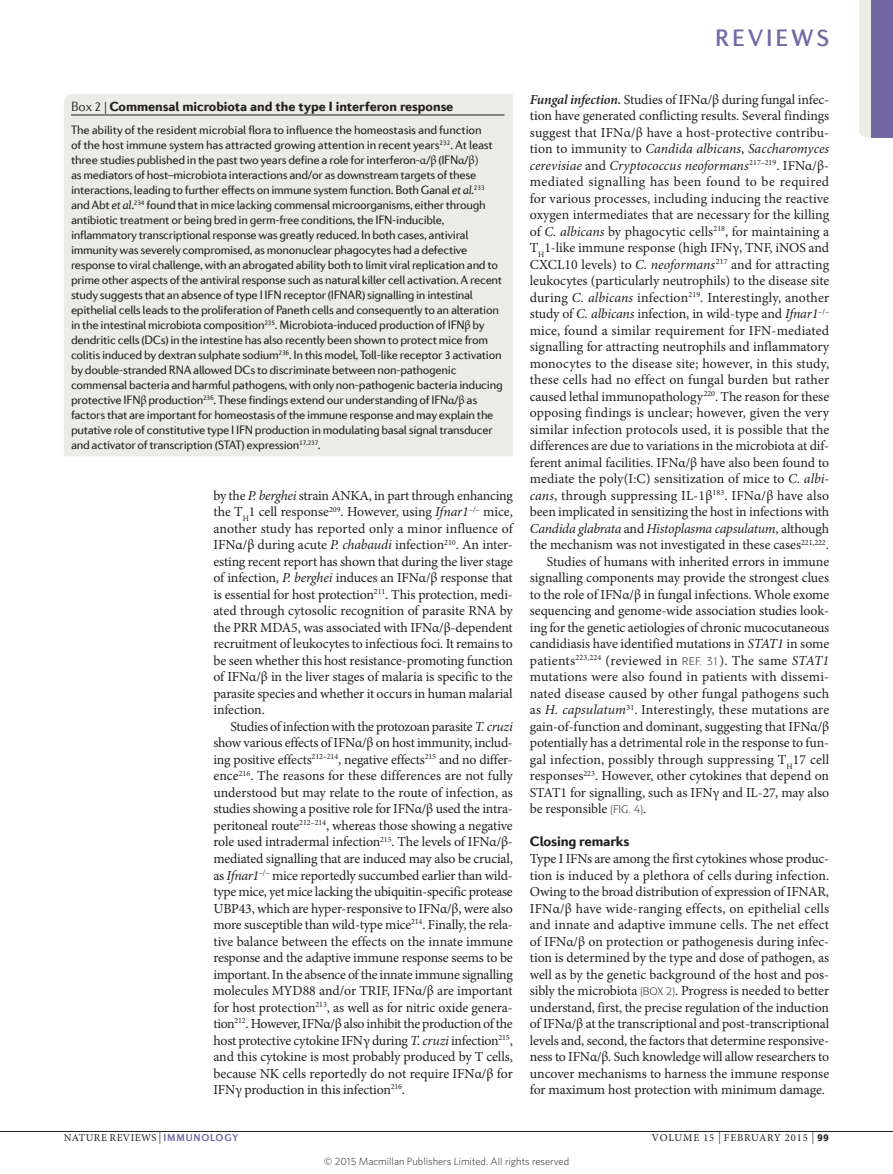
<style>
.page{position:relative;width:893px;height:1174px;background:#fff}
.page>*{position:absolute;margin:0;border:0;box-sizing:border-box;transform-origin:0 0}
.t1{font:500 24px "Diverda Sans Com";letter-spacing:.115em;color:#7367a4}
.crosshead{font:14.1px "Diverda Sans Com Black 2";letter-spacing:-.015em;color:#231f20}
.bodyindent{font:13.8px/16.5px "Minion Pro";letter-spacing:-.01em;color:#231f20;text-align:justify}
.bodyfirst_inline{font:13.8px/16.5px "Minion Pro";letter-spacing:-.005em;color:#231f20;text-align:justify}
.bodyfirst{font:13.8px/16.5px "Minion Pro";letter-spacing:-.005em;color:#231f20;text-align:justify}
.boxtitle{font:13.5px "Diverda Sans Com Black 2";letter-spacing:-.005em;color:#231f20}
.boxbody1{font:12.3px/15px "Diverda Sans Com";letter-spacing:-.025em;color:#231f20}
.t2{font:300 10.5px "Whitney";color:#231f20}
.t3{font:10.5px "Minion Pro";letter-spacing:.05em;color:#231f20}
.t4{font:10.5px "Minion Pro";letter-spacing:.085em;color:#231f20}
.s1{font-family:"Diverda Sans Com Light 2"}
.s2{font-family:"Minion Pro"}
.s3{font-style:italic}
.s4{font-family:"Diverda Sans Com Regular 2"}
.s5{font-weight:600;font-style:italic}
.s6{font-size:12px}
.s7{font-family:"Diverda Sans Com Bold 2";font-size:10.2px;color:#7367a4}
.s8{font-family:"Diverda Sans Com";font-weight:900}
</style>
<div class="page">
<hr style="left:0;top:1131px;width:893px;height:1px;background:#231f20">
<div style="left:64px;top:94px;width:449px;height:362px;background:#ecece7"></div>
<hr style="left:71px;top:115px;width:434px;height:1px;background:#231f20">
<svg style="left:859px;top:0;width:13px;height:138px;background:#e2e1e2"></svg>
<div style="left:872px;top:0;width:21px;height:138px;background:#7367a4"></div>
<h1 class="t1" style="left:715px;top:24px;width:116px">REVIEWS</h1>
<p class="boxtitle" style="left:71px;top:98px;width:384px"><span class="s1">Box 2 |</span> Commensal microbiota and the type I interferon response</p>
<p class="boxbody1" style="left:71px;top:122px;width:433px">The ability of the resident microbial flora to influence the homeostasis and function<br>of the host immune system has attracted growing attention in recent years<sup>232</sup>. At least three studies published in the past two years define a role for interferon-<span class="s2">α</span>/<span class="s2">β</span> (IFN<span class="s2">α</span>/<span class="s2">β)<br></span>as mediators of host–microbiota interactions and/or as downstream targets of these interactions, leading to further effects on immune system function. Both Ganal <span class="s3">et al.</span><sup>233 </sup>and Abt <span class="s3">et al.</span><sup>234</sup> found that in mice lacking commensal microorganisms, either through antibiotic treatment or being bred in germ-free conditions, the IFN-inducible, inflammatory transcriptional response was greatly reduced. In both cases, antiviral immunity was severely compromised, as mononuclear phagocytes had a defective response to viral challenge, with an abrogated ability both to limit viral replication and to prime other aspects of the antiviral response such as natural killer cell activation. A recent <span class="s4">study suggests that an absence of type I IFN receptor (IFNAR) signalling in intestinal </span>epithelial cells leads to the proliferation of Paneth cells and consequently to an alteration in the intestinal microbiota composition<sup>235</sup>. Microbiota-induced production of IFN<span class="s2">β</span> by dendritic cells (DCs) in the intestine has also recently been shown to protect mice from colitis induced by dextran sulphate sodium<sup>236</sup>. In this model, Toll-like receptor 3 activation <span class="s4">by double-stranded RNA allowed DCs to discriminate between non-pathogenic </span>commensal bacteria and harmful pathogens, with only non-pathogenic bacteria inducing protective IFN<span class="s2">β</span> production<sup>236</sup>. These findings extend our understanding of IFN<span class="s2">α</span>/<span class="s2">β</span> as factors that are important for homeostasis of the immune response and may explain the <span class="s4">putative role of constitutive type I IFN production in modulating basal signal transducer </span>and activator of transcription (STAT) expression<sup>17,237</sup>.</p>
<p class="bodyindent" style="left:213px;top:487px;width:301px">by the <span class="s3">P. berghei</span> strain ANKA, in part through enhancing the T<sub>H</sub>1 cell response<sup>209</sup>. However, using <span class="s3">Ifnar1</span><sup>–/–</sup> mice, another study has reported only a minor influence of IFNα/β during acute <span class="s3">P. chabaudi</span> infection<sup>210</sup>. An inter&shy;esting recent report has shown that during the liver stage of infection, <span class="s3">P. berghei</span> induces an IFNα/β response that is essential for host protection<sup>211</sup>. This protection, medi&shy;ated through cytosolic recognition of parasite RNA by the PRR MDA5, was associated with IFNα/β-dependent recruitment of leukocytes to infectious foci. It remains to be seen whether this host resistance-promoting function of IFNα/β in the liver stages of malaria is specific to the parasite species and whether it occurs in human malarial infection.</p>
<p class="bodyindent" style="left:213px;top:718px;width:301px;text-indent:17px">Studies of infection with the protozoan parasite <span class="s3">T. cruzi </span>show various effects of IFNα/β on host immunity, includ&shy;ing positive effects<sup>212–214</sup>, negative effects<sup>215</sup> and no differ&shy;ence<sup>216</sup>. The reasons for these differences are not fully understood but may relate to the route of infection, as studies showing a positive role for IFNα/β used the intra&shy;peritoneal route<sup>212–214</sup>, whereas those showing a negative role used intradermal infection<sup>215</sup>. The levels of IFNα/β&shy;mediated signalling that are induced may also be crucial, as <span class="s3">Ifnar1</span><sup>–/–</sup> mice reportedly succumbed earlier than wild&shy;type mice, yet mice lacking the ubiquitin-specific protease UBP43, which are hyper-responsive to IFNα/β, were also more susceptible than wild-type mice<sup>214</sup>. Finally, the rela&shy;tive balance between the effects on the innate immune response and the adaptive immune response seems to be important. In the absence of the innate immune signalling molecules MYD88 and/or TRIF, IFNα/β are important for host protection<sup>213</sup>, as well as for nitric oxide genera&shy;tion<sup>212</sup>. However, IFNα/β also inhibit the production of the host protective cytokine IFNγ during <span class="s3">T. cruzi</span> infection<sup>215</sup>, and this cytokine is most probably produced by T cells, because NK cells reportedly do not require IFNα/β for IFNγ production in this infection<sup>216</sup>.</p>
<p class="bodyfirst_inline" style="left:530px;top:91px;width:301px"><span class="s5">Fungal infection.</span> Studies of IFNα/β during fungal infec&shy;tion have generated conflicting results. Several findings suggest that IFNα/β have a host-protective contribu&shy;tion to immunity to <span class="s3">Candida albicans</span>, <span class="s3">Saccharomyces cerevisiae</span> and <span class="s3">Cryptococcus neoformans</span><sup>217–219</sup>. IFNα/β&shy;mediated signalling has been found to be required for various processes, including inducing the reactive oxygen intermediates that are necessary for the killing of <span class="s3">C. albicans</span> by phagocytic cells<sup>218</sup>, for maintaining a T<sub>H</sub>1‑like immune response (high IFNγ, TNF, iNOS and CXCL10 levels) to <span class="s3">C. neoformans</span><sup>217</sup> and for attracting leukocytes (particularly neutrophils) to the disease site during <span class="s3">C. albicans</span> infection<sup>219</sup>. Interestingly, another study of <span class="s3">C. albicans</span> infection, in wild-type and <span class="s3">Ifnar1</span><sup>–/– </sup>mice, found a similar requirement for IFN-mediated signalling for attracting neutrophils and inflammatory monocytes to the disease site; however, in this study, these cells had no effect on fungal burden but rather caused lethal immunopathology<sup>220</sup>. The reason for these opposing findings is unclear; however, given the very similar infection protocols used, it is possible that the differences are due to variations in the microbiota at dif&shy;ferent animal facilities. IFNα/β have also been found to mediate the poly(I:C) sensitization of mice to <span class="s3">C. albi&shy;cans</span>, through suppressing IL‑1β<sup>183</sup>. IFNα/β have also been implicated in sensitizing the host in infections with <span class="s3">Candida glabrata</span> and <span class="s3">Histoplasma capsulatum</span>, although the mechanism was not investigated in these cases<sup>221,222</sup>.</p>
<p class="bodyindent" style="left:530px;top:553px;width:301px;text-indent:17px">Studies of humans with inherited errors in immune signalling components may provide the strongest clues to the role of IFNα/β in fungal infections. Whole exome sequencing and genome-wide association studies look&shy;ing for the genetic aetiologies of chronic mucocutaneous candidiasis have identified mutations in <span class="s3">STAT1</span> in some patients<sup>223,224</sup> (reviewed in</p>
<p class="bodyindent" style="left:530px;top:652px;width:301px;text-indent:176px">✓ ). The same <span class="s3">STAT1 </span>mutations were also found in patients with dissemi&shy;nated disease caused by other fungal pathogens such as <span class="s3">H. capsulatum</span><sup>31</sup>. Interestingly, these mutations are gain-of-function and dominant, suggesting that IFNα/β potentially has a detrimental role in the response to fun&shy;gal infection, possibly through suppressing T<sub>H</sub>17 cell responses<sup>223</sup>. However, other cytokines that depend on STAT1 for signalling, such as IFNγ and IL‑27, may also be responsible</p>
<p class="bodyindent" style="left:634px;top:801px;width:14px">✔ .</p>
<p class="crosshead" style="left:530px;top:833px;width:101px">Closing remarks</p>
<p class="bodyfirst" style="left:530px;top:850px;width:301px">Type I IFNs are among the first cytokines whose produc&shy;tion is induced by a plethora of cells during infection.<br>Owing to the broad distribution of expression of IFNAR, IFNα/β have wide-ranging effects, on epithelial cells and innate and adaptive immune cells. The net effect of IFNα/β on protection or pathogenesis during infec&shy;tion is determined by the type and dose of pathogen, as well as by the genetic background of the host and pos&shy;sibly the microbiota</p>
<p class="bodyfirst" style="left:530px;top:982px;width:301px;text-indent:145px">. Progress is needed to better understand, first, the precise regulation of the induction of IFNα/β at the transcriptional and post-transcriptional levels and, second, the factors that determine responsive&shy;ness to IFNα/β. Such knowledge will allow researchers to uncover mechanisms to harness the immune response for maximum host protection with minimum damage.</p>
<p class="t3" style="left:64px;top:1130px;width:176px">NATURE REVIEWS <span class="s6">|</span> <span class="s7">IMMUNOLOGY</span></p>
<p class="t4" style="left:652px;top:1130px;width:178px">VOLUME 15 <span class="s6">|</span> FEBRUARY 2015 <span class="s6">|</span> <span class="s8">99</span></p>
<p class="t2" style="left:324px;top:1154px;width:247px">© 2015 Macmillan Publishers Limited. All rights reserved</p>
</div>
